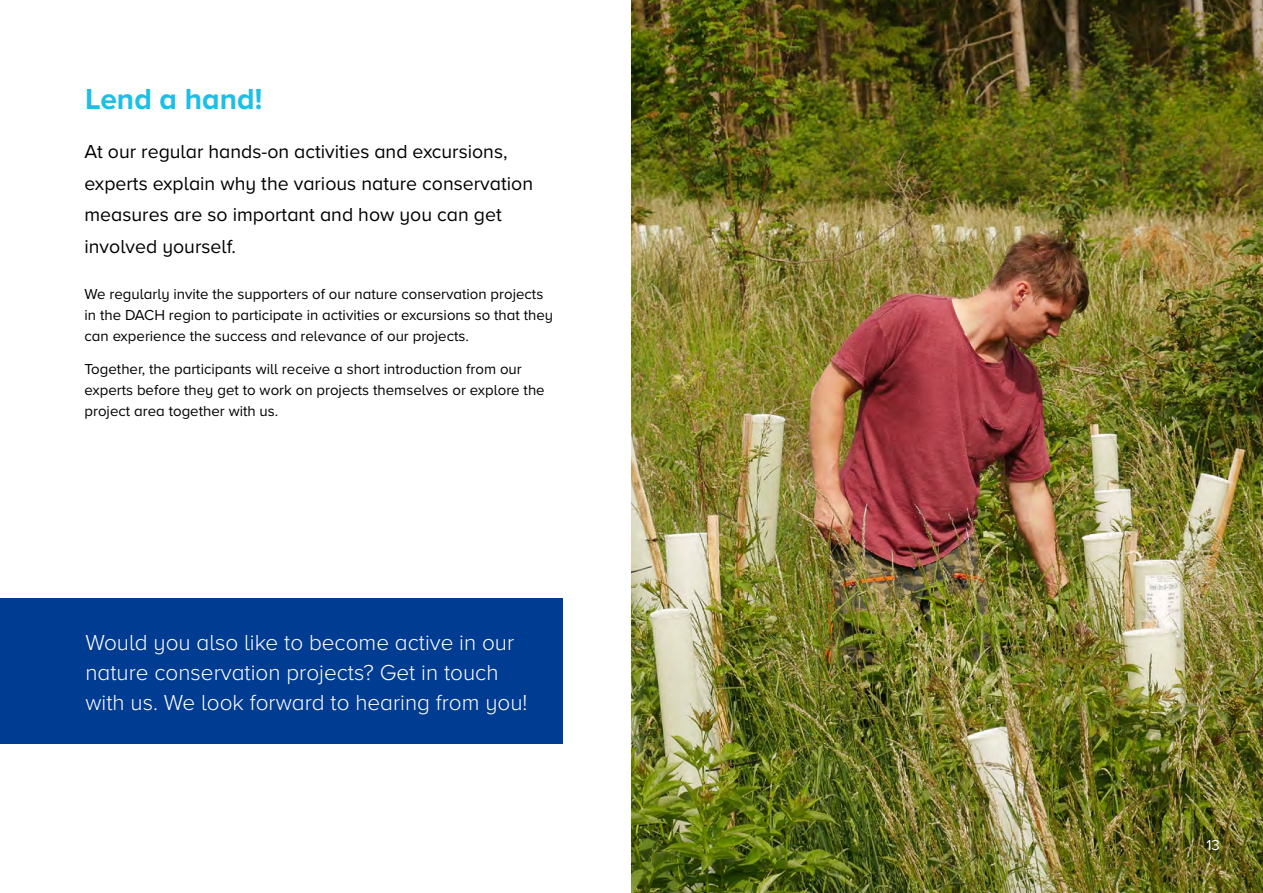
<style>
.page{position:relative;width:1263px;height:893px;background:#fff}
.page>*{position:absolute;margin:0;border:0;box-sizing:border-box;transform-origin:0 0}
.t1{font:700 30px "Proxima Nova A";color:#1ebee6}
.t2{font:300 22.5px/30px "Proxima Nova A";color:#fff}
.t3{font:19.5px/31.5px "Proxima Nova A";color:#000}
.t4{font:15px/21px "Proxima Nova A";color:#000}
.t5{font:15px "Proxima Nova A";color:#fff}
</style>
<div class="page">
<img style="left:631px;top:0;width:632px;height:893px">
<div style="left:0;top:598px;width:562px;height:146px;background:#003c91"></div>
<h1 class="t1" style="left:85px;top:76px;width:179px">Lend a hand!</h1>
<h3 class="t3" style="left:84px;top:135px;width:450px">At our regular hands-on activities and excursions, experts explain why the various nature conservation measures are so important and how you can get involved yourself.</h3>
<p class="t4" style="left:84px;top:282px;width:470px">We regularly invite the supporters of our nature conservation projects in the DACH region to participate in activities or excursions so that they can experience the success and relevance of our projects.</p>
<p class="t4" style="left:84px;top:358px;width:462px">Together, the participants will receive a short introduction from our experts before they get to work on projects themselves or explore the project area together with us.</p>
<h2 class="t2" style="left:85px;top:626px;width:443px">Would you also like to become active in our nature conservation projects? Get in touch with us. We look forward to hearing from you!</h2>
<p class="t5" style="left:1206px;top:833px;width:15px">13</p>
</div>
